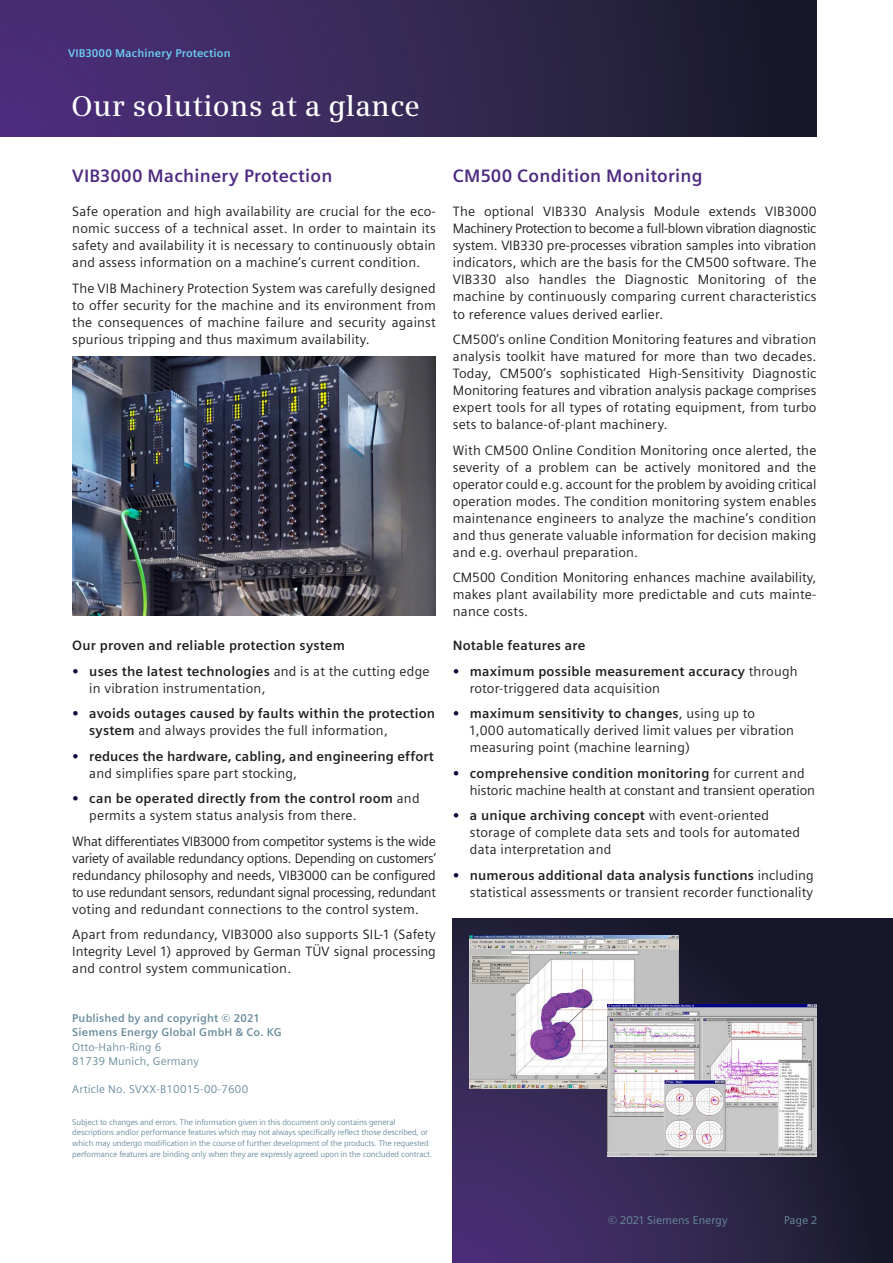
<style>
.page{position:relative;width:893px;height:1263px;background:#fff}
.page>*{position:absolute;margin:0;border:0;box-sizing:border-box;transform-origin:0 0}
.t1{font:600 28.5px "Siemens Serif";letter-spacing:.015em;color:#fff}
.t2{font:700 18px "Siemens Sans";letter-spacing:.015em;color:#4f2b81}
.t3{font:13.5px/17px "Siemens Sans";letter-spacing:.015em;color:#231f20;text-align:justify}
.t4{font:700 13.5px/17px "Siemens Sans";letter-spacing:.015em;color:#231f20}
.t5{font:13.5px/17px "Siemens Sans";letter-spacing:-.01em;color:#231f20}
.t6{font:11.25px/14.7px "Siemens Sans";letter-spacing:.015em;color:#6a8e9e}
.t7{font:700 11.25px/14.7px "Siemens Sans";letter-spacing:.015em;color:#6a8e9e}
.t8{font:700 11.25px "Siemens Sans";letter-spacing:.015em;color:#6bcff6}
.t9{font:8.25px/10.6px "Siemens Sans";letter-spacing:-.015em;color:#6a8e9e}
.s1{font-weight:700;color:#0f0839}
.s2{font-weight:700}
.s3{color:#0f0839}
.s4{font-weight:400}
</style>
<div class="page">
<div style="left:0;top:0;width:816px;height:136px;background:linear-gradient(to right,#50327e,#181b2a)"></div>
<svg style="left:453px;top:918px;width:440px;height:345px;background:#2a2245"></svg>
<img style="left:72px;top:356px;width:364px;height:260px">
<img style="left:470px;top:935px;width:209px;height:154px">
<img style="left:608px;top:1005px;width:208px;height:152px">
<p class="t8" style="left:68px;top:45px;width:164px">VIB3000 Machinery Protection</p>
<h1 class="t1" style="left:71px;top:86px;width:350px">Our solutions at a glance</h1>
<h2 class="t2" style="left:72px;top:162px;width:262px">VIB3000 Machinery Protection</h2>
<p class="t3" style="left:72px;top:202px;width:365px">Safe operation and high availability are crucial for the eco&shy;nomic success of a technical asset. In order to maintain its safety and availability it is necessary to continuously obtain and assess information on a machine’s current condition.</p>
<p class="t3" style="left:72px;top:279px;width:365px">The VIB Machinery Protection System was carefully designed to offer security for the machine and its environment from the consequences of machine failure and security against spurious tripping and thus maximum availability.</p>
<p class="t4" style="left:72px;top:636px;width:274px">Our proven and reliable protection system</p>
<p class="t3" style="left:89px;top:662px;width:342px;text-indent:-17px"><span class="s1">•</span> <span class="s2">uses the latest technologies</span> and is at the cutting edge in vibration instrumentation,</p>
<p class="t4" style="left:89px;top:704px;width:347px;text-indent:-17px"><span class="s3">•</span> avoids outages caused by faults within the protection system <span class="s4">and always provides the full information,</span></p>
<p class="t4" style="left:89px;top:747px;width:346px;text-indent:-17px"><span class="s3">•</span> reduces the hardware, cabling, and engineering effort <span class="s4">and simplifies spare part stocking,</span></p>
<p class="t3" style="left:89px;top:789px;width:332px;text-indent:-17px"><span class="s1">•</span> <span class="s2">can be operated directly from the control room</span> and permits a system status analysis from there.</p>
<p class="t3" style="left:72px;top:832px;width:365px">What differentiates VIB3000 from competitor systems is the wide variety of available redundancy options. Depending on customers’ redundancy philosophy and needs, VIB3000 can be configured to use redundant sensors, redundant signal processing, redundant voting and redundant connections to the control system.</p>
<p class="t3" style="left:72px;top:925px;width:365px">Apart from redundancy, VIB3000 also supports SIL-1 (Safety Integrity Level 1) approved by German TÜV signal processing and control system communication.</p>
<p class="t7" style="left:72px;top:1010px;width:211px">Published by and copyright © 2021<br>Siemens Energy Global GmbH &amp; Co. KG</p>
<p class="t6" style="left:72px;top:1039px;width:128px">Otto-Hahn-Ring 6<br>81739 Munich, Germany</p>
<p class="t6" style="left:72px;top:1081px;width:177px">Article No. SVXX-B10015-00-7600</p>
<p class="t9" style="left:72px;top:1116px;width:361px">Subject to changes and errors. The information given in this document only contains general descriptions and/or performance features which may not always specifically reflect those described, or which may undergo modification in the course of further development of the products. The requested performance features are binding only when they are expressly agreed upon in the concluded contract.</p>
<h2 class="t2" style="left:453px;top:162px;width:251px">CM500 Condition Monitoring</h2>
<p class="t3" style="left:453px;top:202px;width:365px">The optional VIB330 Analysis Module extends VIB3000<br>Machinery Protection to become a full-blown vibration diagnostic system. VIB330 pre-processes vibration samples into vibration indicators, which are the basis for the CM500 software. The VIB330 also handles the Diagnostic Monitoring of the machine by continuously comparing current characteristics to reference values derived earlier.</p>
<p class="t3" style="left:453px;top:330px;width:365px">CM500’s online Condition Monitoring features and vibration analysis toolkit have matured for more than two decades.<br>Today, CM500’s sophisticated High-Sensitivity Diagnostic Monitoring features and vibration analysis package comprises expert tools for all types of rotating equipment, from turbo sets to balance-of-plant machinery.</p>
<p class="t3" style="left:453px;top:440px;width:365px">With CM500 Online Condition Monitoring once alerted, the severity of a problem can be actively monitored and the operator could e.g. account for the problem by avoiding critical operation modes. The condition monitoring system enables maintenance engineers to analyze the machine’s condition and thus generate valuable information for decision making and e.g. overhaul preparation.</p>
<p class="t3" style="left:453px;top:568px;width:365px">CM500 Condition Monitoring enhances machine availability, makes plant availability more predictable and cuts mainte&shy;nance costs.</p>
<p class="t4" style="left:453px;top:636px;width:134px">Notable features are</p>
<p class="t3" style="left:470px;top:662px;width:329px;text-indent:-17px"><span class="s1">•</span> <span class="s2">maximum possible measurement accuracy</span> through rotor-triggered data acquisition</p>
<p class="t3" style="left:470px;top:704px;width:326px;text-align:left;text-indent:-17px"><span class="s1">•</span> <span class="s2">maximum sensitivity to changes</span>, using up to<br>1,000 automatically derived limit values per vibration measuring point (machine learning)</p>
<p class="t5" style="left:470px;top:764px;width:347px;text-indent:-17px"><span class="s1">•</span> <span class="s2">comprehensive condition monitoring</span> for current and historic machine health at constant and transient operation</p>
<p class="t3" style="left:470px;top:806px;width:332px;text-align:left;text-indent:-17px"><span class="s1">•</span> <span class="s2">a unique archiving concept</span> with event-oriented storage of complete data sets and tools for automated data interpretation and</p>
<p class="t3" style="left:453px;top:866px;width:362px;text-align:right"><span class="s1">•</span> <span class="s2">numerous additional data analysis functions</span> including statistical assessments or transient recorder functionality</p>
<p class="t6" style="left:608px;top:1212px;width:121px">© 2021 Siemens Energy</p>
<p class="t6" style="left:784px;top:1212px;width:35px">Page 2</p>
</div>
